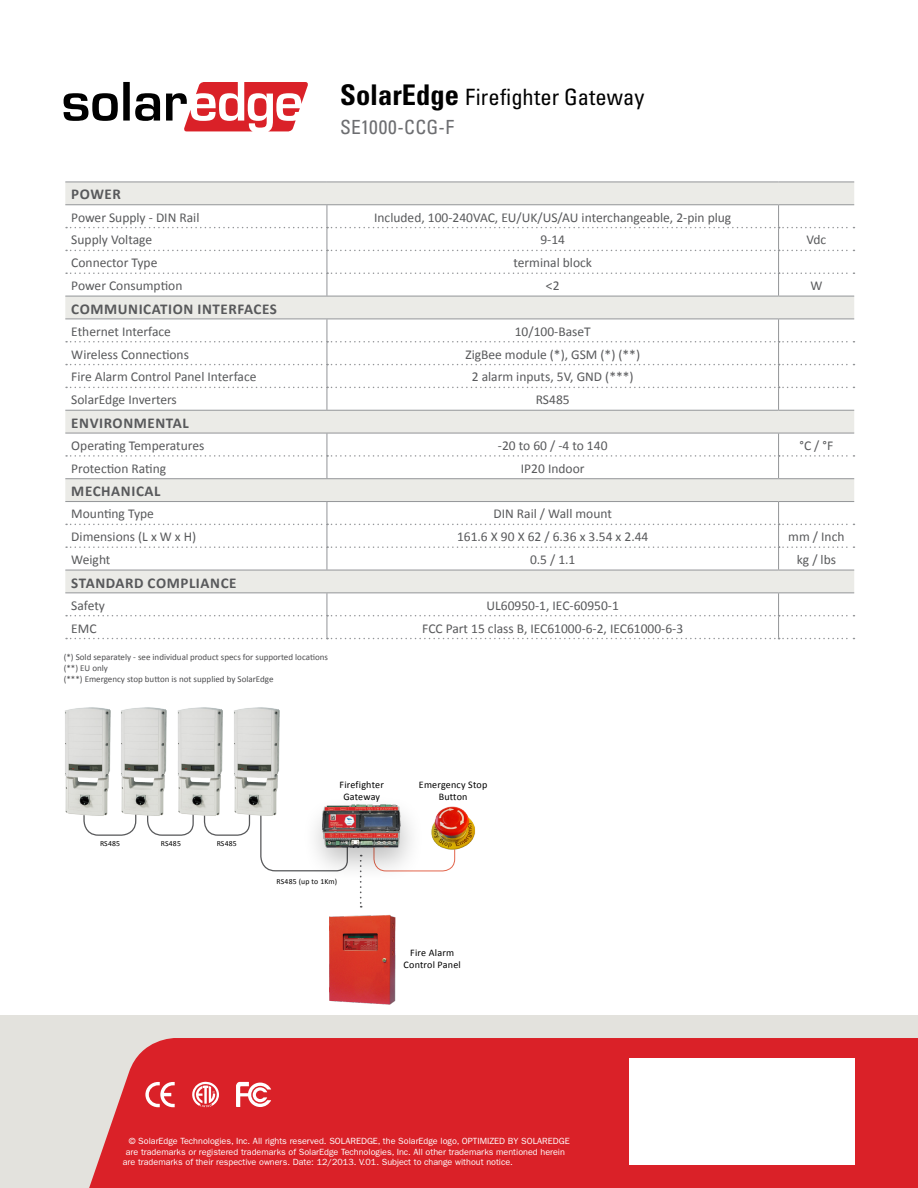
<style>
.page{position:relative;width:918px;height:1188px;background:#fff}
.page>*{position:absolute;margin:0;border:0;box-sizing:border-box;transform-origin:0 0}
.t1{font:700 condensed 28.5px "Univers LT Std";color:#000}
.t2{font:condensed 22.5px "Univers LT Std";letter-spacing:.005em;color:#000}
.t3{font:condensed 19.5px "Univers LT Std";letter-spacing:.015em;color:#6d6e71}
.t4{font:700 15px "Calibri";letter-spacing:.04em;color:#58595b}
.t5{font:13.5px "Calibri";color:#58595b}
.t6{font:10.05px/12px "Calibri";letter-spacing:.02em;color:#000;text-align:center}
.t7{font:9px "ITC Franklin Gothic Std";color:#fff}
.t8{font:9px/10.8px "Calibri";color:#4d4d4f}
.t9{font:7.8px "Calibri";letter-spacing:.02em;color:#000}
</style>
<div class="page">
<svg style="left:64px;top:82px;width:244px;height:49px"></svg>
<div style="left:0;top:1015px;width:918px;height:173px;background:#e3e2dd"></div>
<div style="left:89px;top:1038px;width:829px;height:150px;background:#da2128"></div>
<div style="left:629px;top:1059px;width:225px;height:106px;background:#fff"></div>
<svg style="left:236px;top:1082px;width:35px;height:25px"></svg>
<svg style="left:192px;top:1082px;width:27px;height:25px"></svg>
<svg style="left:145px;top:1082px;width:30px;height:25px"></svg>
<div style="left:65px;top:183px;width:789px;height:409px;background:#ebebe7"></div>
<svg style="left:66px;top:205px;width:788px;height:91px"></svg>
<svg style="left:66px;top:320px;width:788px;height:90px"></svg>
<svg style="left:66px;top:434px;width:788px;height:44px"></svg>
<svg style="left:66px;top:502px;width:788px;height:68px"></svg>
<svg style="left:66px;top:593px;width:788px;height:46px"></svg>
<hr style="left:65px;top:182px;width:262px;height:1px;background:#939598">
<hr style="left:327px;top:182px;width:452px;height:1px;background:#939598">
<hr style="left:779px;top:182px;width:75px;height:1px;background:#939598">
<hr style="left:65px;top:204px;width:262px;height:1px;background:#939598">
<hr style="left:327px;top:204px;width:452px;height:1px;background:#939598">
<hr style="left:779px;top:204px;width:75px;height:1px;background:#939598">
<hr style="left:65px;top:296px;width:262px;height:1px;background:#939598">
<hr style="left:327px;top:296px;width:452px;height:1px;background:#939598">
<hr style="left:779px;top:296px;width:75px;height:1px;background:#939598">
<hr style="left:65px;top:319px;width:262px;height:1px;background:#939598">
<hr style="left:327px;top:319px;width:452px;height:1px;background:#939598">
<hr style="left:779px;top:319px;width:75px;height:1px;background:#939598">
<hr style="left:65px;top:410px;width:262px;height:1px;background:#939598">
<hr style="left:327px;top:410px;width:452px;height:1px;background:#939598">
<hr style="left:779px;top:410px;width:75px;height:1px;background:#939598">
<hr style="left:65px;top:433px;width:262px;height:1px;background:#939598">
<hr style="left:327px;top:433px;width:452px;height:1px;background:#939598">
<hr style="left:779px;top:433px;width:75px;height:1px;background:#939598">
<hr style="left:65px;top:478px;width:262px;height:1px;background:#939598">
<hr style="left:327px;top:478px;width:452px;height:1px;background:#939598">
<hr style="left:779px;top:478px;width:75px;height:1px;background:#939598">
<hr style="left:65px;top:501px;width:262px;height:1px;background:#939598">
<hr style="left:327px;top:501px;width:452px;height:1px;background:#939598">
<hr style="left:779px;top:501px;width:75px;height:1px;background:#939598">
<hr style="left:65px;top:570px;width:262px;height:1px;background:#939598">
<hr style="left:327px;top:570px;width:452px;height:1px;background:#939598">
<hr style="left:779px;top:570px;width:75px;height:1px;background:#939598">
<hr style="left:65px;top:592px;width:262px;height:1px;background:#939598">
<hr style="left:327px;top:592px;width:452px;height:1px;background:#939598">
<hr style="left:779px;top:592px;width:75px;height:1px;background:#939598">
<svg style="left:425px;top:859px;width:31px;height:13px"></svg>
<img style="left:431px;top:806px;width:45px;height:53px">
<svg style="left:83px;top:823px;width:54px;height:13px"></svg>
<svg style="left:147px;top:823px;width:47px;height:13px"></svg>
<svg style="left:204px;top:823px;width:47px;height:13px"></svg>
<svg style="left:260px;top:823px;width:42px;height:49px"></svg>
<img style="left:329px;top:914px;width:67px;height:90px">
<svg style="left:360px;top:886px;width:2px;height:22px"></svg>
<div style="left:302px;top:794px;width:123px;height:89px;background:#000;opacity:.25"></div>
<img style="left:323px;top:805px;width:77px;height:42px">
<img style="left:65px;top:707px;width:46px;height:116px">
<img style="left:121px;top:707px;width:46px;height:116px">
<img style="left:177px;top:707px;width:46px;height:116px">
<img style="left:234px;top:707px;width:46px;height:116px">
<h1 class="t1" style="left:340px;top:77px;width:120px">SolarEdge</h1>
<h3 class="t3" style="left:340px;top:115px;width:115px">SE1000-CCG F-</h3>
<h2 class="t2" style="left:465px;top:83px;width:181px">Firefighter Gateway</h2>
<p class="t4" style="left:71px;top:185px;width:51px">POWER</p>
<p class="t5" style="left:71px;top:209px;width:130px">Power Supply - DIN Rail</p>
<p class="t5" style="left:374px;top:209px;width:359px">Included, 100-240VAC, EU/UK/US/AU interchangeable, 2-pin plug</p>
<p class="t5" style="left:71px;top:231px;width:82px">Supply Voltage</p>
<p class="t5" style="left:540px;top:231px;width:26px">9-14</p>
<p class="t5" style="left:71px;top:254px;width:88px">Connector Type</p>
<p class="t5" style="left:513px;top:254px;width:80px">terminal block</p>
<p class="t5" style="left:71px;top:277px;width:113px">Power Consumption</p>
<p class="t4" style="left:71px;top:299px;width:141px">COMMUNICATION INTER</p>
<p class="t4" style="left:238px;top:299px;width:16px">FACES</p>
<p class="t5" style="left:546px;top:277px;width:15px">2&lt;</p>
<p class="t5" style="left:71px;top:323px;width:101px">Ethernet Interface</p>
<p class="t5" style="left:515px;top:323px;width:77px">10/100-BaseT</p>
<p class="t5" style="left:71px;top:346px;width:119px">Wireless Connections</p>
<p class="t5" style="left:465px;top:346px;width:176px">Z i g B e e m o d u l e ( * ) , G S M (**)(*)</p>
<p class="t5" style="left:71px;top:368px;width:187px">Fire Alarm Control Panel Interface</p>
<p class="t5" style="left:472px;top:368px;width:163px">2 alarm inputs , V5, G N D ( *** )</p>
<p class="t5" style="left:71px;top:391px;width:107px">SolarEdge Inverters</p>
<p class="t4" style="left:71px;top:413px;width:119px">ENVIRONMENTAL</p>
<p class="t5" style="left:536px;top:391px;width:35px">RS485</p>
<p class="t5" style="left:71px;top:437px;width:135px">Operating Temperatures</p>
<p class="t5" style="left:498px;top:437px;width:111px">-20 to 60 / -4 to 140</p>
<p class="t5" style="left:71px;top:460px;width:96px">Protection Rating</p>
<p class="t4" style="left:71px;top:482px;width:50px">MECHANICAL</p>
<p class="t5" style="left:521px;top:460px;width:65px">IP20 Indoor</p>
<p class="t5" style="left:71px;top:505px;width:84px">Mounting Type</p>
<p class="t5" style="left:493px;top:505px;width:120px">DIN Rail / Wall mount</p>
<p class="t5" style="left:71px;top:528px;width:127px">Dimensions L( x W x H)</p>
<p class="t5" style="left:457px;top:528px;width:193px">161.6 X 90 X 62 / 6.36 x 3.54 x 2.44</p>
<p class="t5" style="left:71px;top:551px;width:41px">Weight</p>
<p class="t4" style="left:71px;top:573px;width:167px">STAN DAR D COMPLIANCE</p>
<p class="t5" style="left:530px;top:551px;width:47px">0.5 / 1.1</p>
<p class="t5" style="left:71px;top:597px;width:35px">Safety</p>
<p class="t5" style="left:487px;top:597px;width:134px">UL60950-1, IEC-60950-1</p>
<p class="t5" style="left:71px;top:620px;width:27px">EMC</p>
<p class="t8" style="left:64px;top:652px;width:266px">(*) Sold separately - see individual product specs for supported locations (**) EU only<br>(***) Emergency stop button is not supplied by SolarEdge</p>
<p class="t5" style="left:422px;top:620px;width:262px">FCC Part 15 class ,B IEC61000-6-2, IEC61000-6-3</p>
<p class="t9" style="left:100px;top:839px;width:22px">RS485</p>
<p class="t9" style="left:161px;top:839px;width:22px">RS485</p>
<p class="t9" style="left:217px;top:839px;width:22px">RS485</p>
<p class="t6" style="left:340px;top:779px;width:46px">Firefighter<br>Gateway</p>
<p class="t6" style="left:419px;top:779px;width:70px">Emergency Stop<br>Button</p>
<p class="t9" style="left:277px;top:876px;width:62px">RS485 (up to 1Km(</p>
<p class="t6" style="left:404px;top:946px;width:59px">Fire Alarm<br>Control Panel</p>
<p class="t5" style="left:806px;top:231px;width:21px">Vdc</p>
<p class="t5" style="left:810px;top:277px;width:14px">W</p>
<p class="t5" style="left:799px;top:437px;width:35px">C° / F°</p>
<p class="t5" style="left:788px;top:528px;width:58px">mm / Inch</p>
<p class="t5" style="left:797px;top:551px;width:41px">kg / lbs</p>
<p class="t7" style="left:129px;top:1136px;width:443px">© SolarEdge Technologies, Inc. All rights reserved. SOLAREDGE, the SolarEdge logo, OPTIMIZED BY SOLAREDGE</p>
<p class="t7" style="left:126px;top:1146px;width:441px">are trademarks or registered trademarks of SolarEdge Technologies, Inc. All other trademarks mentioned herein</p>
<p class="t7" style="left:363px;top:1157px;width:152px">.01. Subject to change without notice.</p>
<p class="t7" style="left:123px;top:1157px;width:243px">are trademarks of their respective owners. Date: 12/2013. V</p>
</div>
